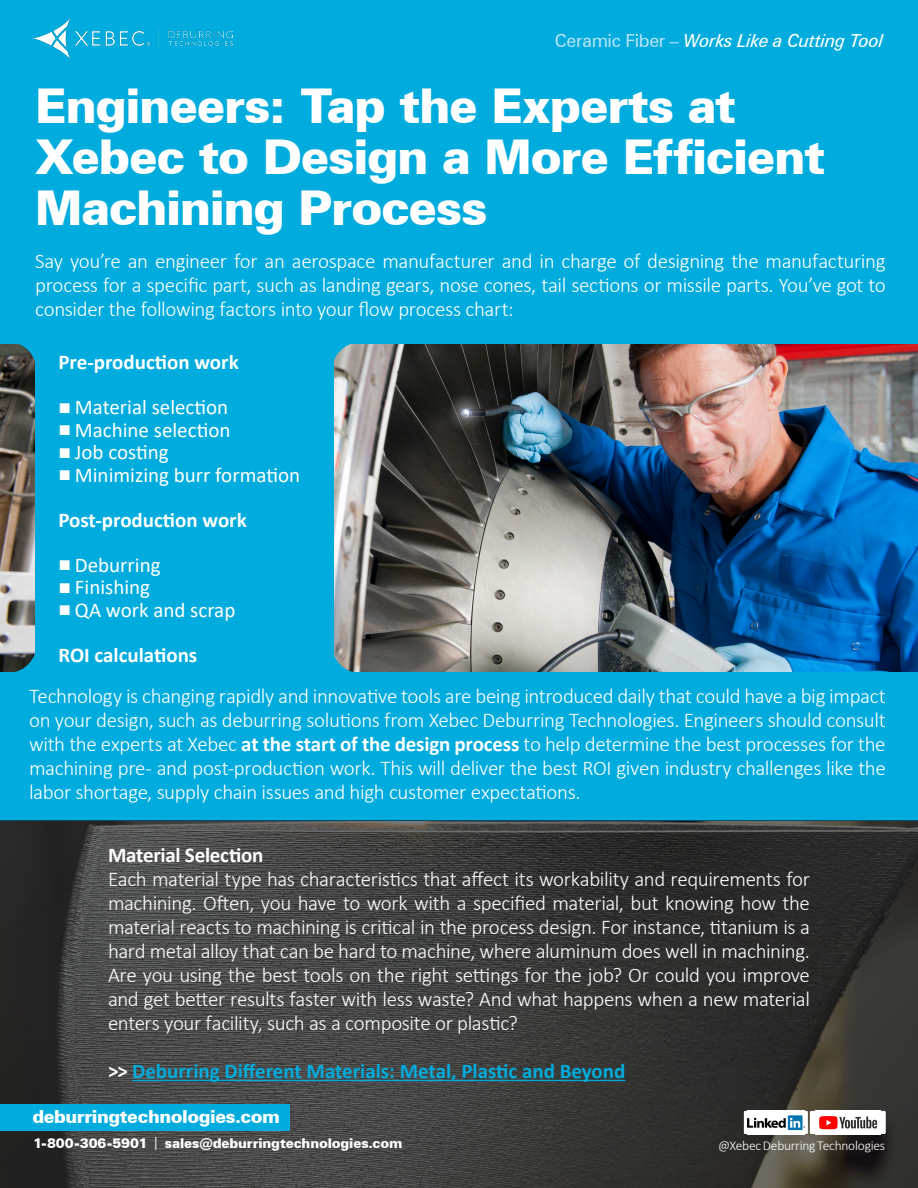
<style>
.page{position:relative;width:918px;height:1188px;background:#fff}
.page>*{position:absolute;margin:0;border:0;box-sizing:border-box;transform-origin:0 0}
.t1{font:900 48px/51px "Zurich BT";letter-spacing:-.03em;color:#fff}
.t2{font:300 21px/24px "Calibri";letter-spacing:-.02em;color:#fff;text-align:justify}
.t3{font:21px "Calibri";color:#fff}
.Bullets_reversed{font:700 21px "Calibri";color:#fff}
.t4{font:700 21px "Calibri";color:#00acdd}
.t5{font:italic 18px "Zurich BT";letter-spacing:-.025em;color:#fff}
.t6{font:900 18px "Zurich BT";letter-spacing:-.025em;color:#fff}
.t7{font:900 13.5px "Zurich BT";letter-spacing:-.01em;color:#fff}
.t8{font:300 13.5px "Calibri";letter-spacing:-.02em;color:#fff}
.s1{font-style:normal;color:#b9e4f5}
.s2{font-family:"Arial"}
.s3{font-weight:700}
.s4{color:#fff}
.s5{font-size:18.15px}
</style>
<div class="page">
<div style="left:0;top:0;width:918px;height:821px;background:#00acdd"></div>
<svg style="left:0;top:821px;width:918px;height:367px;background:#3b3b3a"></svg>
<div style="left:0;top:1104px;width:289px;height:27px;background:#00acdd"></div>
<svg style="left:744px;top:1111px;width:64px;height:23px"></svg>
<svg style="left:810px;top:1111px;width:76px;height:23px"></svg>
<hr style="left:132px;top:1080px;width:493px;height:1px;background:#00acdd">
<img style="left:0;top:344px;width:918px;height:327px">
<div style="left:35px;top:333px;width:298px;height:354px;background:#00acdd"></div>
<svg style="left:333px;top:344px;width:26px;height:328px;background:#a8b6b8"></svg>
<img style="left:10px;top:344px;width:25px;height:328px">
<p class="t5" style="left:555px;top:29px;width:330px"><span class="s1">Ceramic Fiber –</span> Works Like a Cutting Tool</p>
<p class="t1" style="left:35px;top:80px;width:792px">Engineers: Tap the Experts at<br>Xebec to Design a More Efficient<br>Machining Process</p>
<p class="t2" style="left:35px;top:249px;width:852px">Say you’re an engineer for an aerospace manufacturer and in charge of designing the manufacturing process for a specific part, such as landing gears, nose cones, tail sections or missile parts. You’ve got to consider the following factors into your flow process chart:</p>
<p class="Bullets_reversed" style="left:58px;top:347px;width:182px">Pre-production work</p>
<p class="t3" style="left:58px;top:393px;width:171px"><span class="s2">■</span> Material selection</p>
<p class="t3" style="left:58px;top:415px;width:174px"><span class="s2">■</span> Machine selection</p>
<p class="t3" style="left:58px;top:438px;width:112px"><span class="s2">■</span> Job costing</p>
<p class="t3" style="left:58px;top:460px;width:243px"><span class="s2">■</span> Minimizing burr formation</p>
<p class="Bullets_reversed" style="left:58px;top:505px;width:190px">Post-production work</p>
<p class="t3" style="left:58px;top:550px;width:104px"><span class="s2">■</span> Deburring</p>
<p class="t3" style="left:58px;top:573px;width:93px"><span class="s2">■</span> Finishing</p>
<p class="t3" style="left:58px;top:595px;width:178px"><span class="s2">■</span> QA work and scrap</p>
<p class="Bullets_reversed" style="left:58px;top:640px;width:140px">ROI calculations</p>
<p class="t2" style="left:29px;top:684px;width:858px">Technology is changing rapidly and innovative tools are being introduced daily that could have a big impact on your design, such as deburring solutions from Xebec Deburring Technologies. Engineers should consult with the experts at Xebec <span class="s3">at the start of the design process</span> to help determine the best processes for the machining pre- and post-production work. This will deliver the best ROI given industry challenges like the labor shortage, supply chain issues and high customer expectations.</p>
<p class="Bullets_reversed" style="left:108px;top:840px;width:157px">Material Selection</p>
<p class="t2" style="left:108px;top:867px;width:704px">Each material type has characteristics that affect its workability and requirements for machining. Often, you have to work with a specified material, but knowing how the material reacts to machining is critical in the process design. For instance, titanium is a hard metal alloy that can be hard to machine, where aluminum does well in machining.<br>Are you using the best tools on the right settings for the job? Or could you improve and get better results faster with less waste? And what happens when a new material enters your facility, such as a composite or plastic?</p>
<p class="t4" style="left:108px;top:1056px;width:519px"><span class="s4">&gt;&gt;</span> Deburring Different Materials: Metal, Plastic and Beyond</p>
<p class="t6" style="left:32px;top:1106px;width:249px">deburringtechnologies.com</p>
<p class="t7" style="left:33px;top:1135px;width:371px">1-800-306-5901 <span class="s5">I</span> sales@deburringtechnologies.com</p>
<p class="t8" style="left:718px;top:1137px;width:168px">@Xebec Deburring Technologies</p>
</div>
